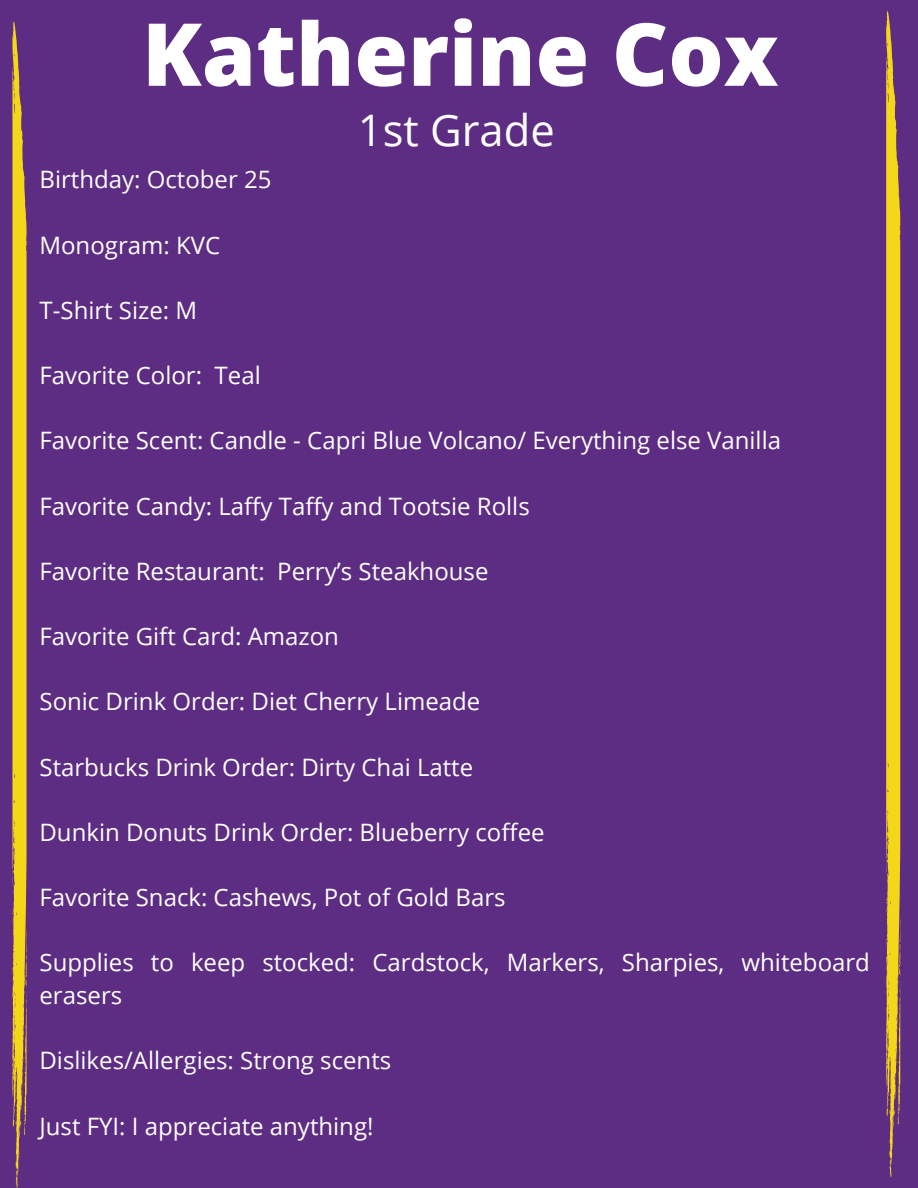
<style>
.page{position:relative;width:918px;height:1188px;background:#5d2c83}
.page>*{position:absolute;margin:0;border:0;box-sizing:border-box;transform-origin:0 0}
.t1{font:800 87px "Open Sans";color:#fff}
.t2{font:43.5px "Open Sans";color:#fff}
.t3{font:24px/32.7px "Open Sans";color:#fff}
</style>
<div class="page">
<svg style="left:12px;top:21px;width:15px;height:1167px;background:#d2b12f"></svg>
<svg style="left:886px;top:11px;width:15px;height:1166px;background:#d2b12f"></svg>
<p class="t1" style="left:142px;top:-7px;width:638px">Katherine Cox</p>
<h1 class="t2" style="left:358px;top:99px;width:198px">1st Grade</h1>
<h2 class="t3" style="left:40px;top:163px;width:234px">Birthday: October 25</h2>
<p class="t3" style="left:40px;top:228px;width:182px">Monogram: KVC</p>
<p class="t3" style="left:40px;top:293px;width:159px">T-Shirt Size: M</p>
<p class="t3" style="left:40px;top:359px;width:223px">Favorite Color: Teal</p>
<p class="t3" style="left:40px;top:424px;width:743px">Favorite Scent: Candle - Capri Blue Volcano/ Everything else Vanilla</p>
<p class="t3" style="left:40px;top:489px;width:492px">Favorite Candy: Laffy Taffy and Tootsie Rolls</p>
<p class="t3" style="left:40px;top:554px;width:450px">Favorite Restaurant: Perry’s Steakhouse</p>
<p class="t3" style="left:40px;top:620px;width:301px">Favorite Gift Card: Amazon</p>
<p class="t3" style="left:40px;top:685px;width:442px">Sonic Drink Order: Diet Cherry Limeade</p>
<p class="t3" style="left:40px;top:750px;width:435px">Starbucks Drink Order: Dirty Chai Latte</p>
<p class="t3" style="left:40px;top:815px;width:507px">Dunkin Donuts Drink Order: Blueberry coffee</p>
<p class="t3" style="left:40px;top:881px;width:468px">Favorite Snack: Cashews, Pot of Gold Bars</p>
<p class="t3" style="left:40px;top:946px;width:832px">Supplies to keep stocked: Cardstock, Markers, Sharpies, whiteboard erasers</p>
<p class="t3" style="left:40px;top:1044px;width:353px">Dislikes/Allergies: Strong scents</p>
<p class="t3" style="left:40px;top:1109px;width:336px">Just FYI: I appreciate anything!</p>
</div>
